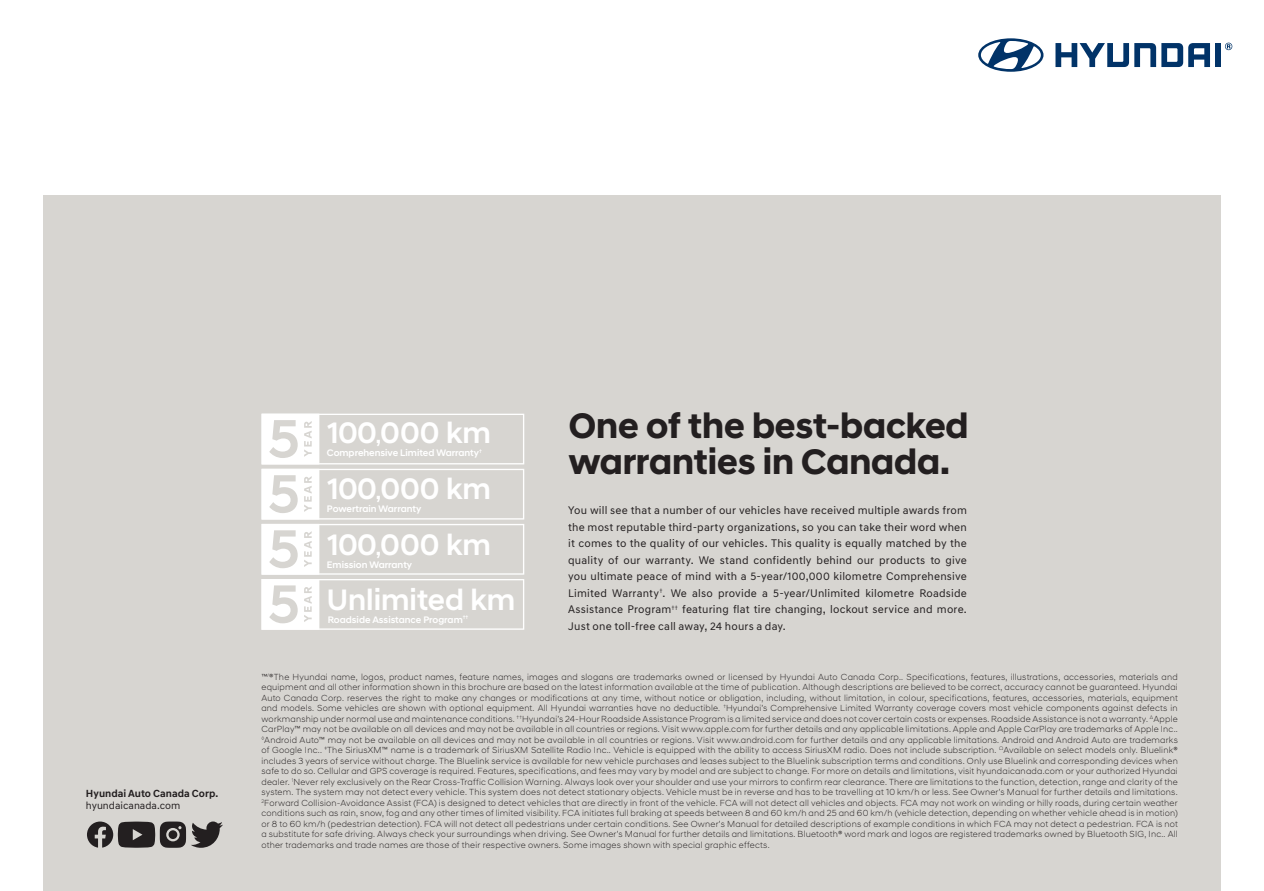
<style>
.page{position:relative;width:1264px;height:891px;background:#fff}
.page>*{position:absolute;margin:0;border:0;box-sizing:border-box;transform-origin:0 0}
.t1{font:700 36px/36px "Hyundai Sans Head";letter-spacing:-.005em;color:#231f20}
.t2{font:500 30.15px "Hyundai Sans Head";color:#fff}
.t3{font:11.25px/16.5px "Hyundai Sans Text";letter-spacing:.015em;color:#231f20;text-align:justify}
.t4{font:700 10.5px "Hyundai Sans Text";color:#231f20}
.t5{font:10.5px "Hyundai Sans Text";color:#231f20}
.t6{font:500 9.6px "Hyundai Sans Head";color:#fff}
.t7{font:300 9px/10.5px "Hyundai Sans Head";letter-spacing:.025em;color:#231f20;text-align:justify}
.t8{font:500 5.55px "Hyundai Sans Head";color:#fff}
.s1{font-size:20.85px}
</style>
<div class="page">
<div style="left:43px;top:195px;width:1178px;height:696px;background:#d7d5d1"></div>
<svg style="left:1055px;top:43px;width:155px;height:24px"></svg>
<div style="left:1215px;top:43px;width:6px;height:24px;background:#013368"></div>
<svg style="left:978px;top:38px;width:65px;height:34px"></svg>
<svg style="left:1225px;top:43px;width:7px;height:7px"></svg>
<svg style="left:261px;top:414px;width:263px;height:216px"></svg>
<svg style="left:87px;top:822px;width:136px;height:26px"></svg>
<p class="t4" style="left:86px;top:787px;width:134px">Hyundai Auto Canada Corp.</p>
<p class="t5" style="left:86px;top:799px;width:96px">hyundaicanada.com</p>
<p class="t2" style="left:327px;top:415px;width:165px">100<span class="s1">,</span>000 km</p>
<p class="t8" style="left:479px;top:448px;width:4px">†</p>
<p class="t6" style="left:327px;top:447px;width:154px">Comprehensive Limited Warranty</p>
<p class="t2" style="left:327px;top:471px;width:165px">100<span class="s1">,</span>000 km</p>
<p class="t6" style="left:327px;top:503px;width:96px">Powertrain Warranty</p>
<p class="t2" style="left:327px;top:526px;width:165px">100<span class="s1">,</span>000 km</p>
<p class="t6" style="left:327px;top:559px;width:87px">Emission Warranty</p>
<p class="t2" style="left:327px;top:582px;width:190px">Unlimited km</p>
<p class="t6" style="left:328px;top:614px;width:142px">Roadside Assistance Program<sup>††</sup></p>
<p class="t1" style="left:569px;top:408px;width:401px">One of the best-backed warranties in Canada.</p>
<p class="t3" style="left:568px;top:502px;width:400px">You will see that a number of our vehicles have received multiple awards from the most reputable third-party organizations, so you can take their word when it comes to the quality of our vehicles. This quality is equally matched by the quality of our warranty. We stand confidently behind our products to give you ultimate peace of mind with a 5-year/100,000 kilometre Comprehensive Limited Warranty<sup>†</sup>. We also provide a 5-year/Unlimited kilometre Roadside Assistance Program<sup>††</sup> featuring flat tire changing, lockout service and more.<br>Just one toll-free call away, 24 hours a day.</p>
<p class="t7" style="left:261px;top:671px;width:918px">™<sup>/</sup>®The Hyundai name, logos, product names, feature names, images and slogans are trademarks owned or licensed by Hyundai Auto Canada Corp.. Specifications, features, illustrations, accessories, materials and equipment and all other information shown in this brochure are based on the latest information available at the time of publication. Although descriptions are believed to be correct, accuracy cannot be guaranteed. Hyundai Auto Canada Corp. reserves the right to make any changes or modifications at any time, without notice or obligation, including, without limitation, in colour, specifications, features, accessories, materials, equipment and models. Some vehicles are shown with optional equipment. All Hyundai warranties have no deductible. <sup>†</sup>Hyundai’s Comprehensive Limited Warranty coverage covers most vehicle components against defects in workmanship under normal use and maintenance conditions. <sup>††</sup>Hyundai’s 24-Hour Roadside Assistance Program is a limited service and does not cover certain costs or expenses. Roadside Assistance is not a warranty. <sup>Δ</sup>Apple CarPlay™ may not be available on all devices and may not be available in all countries or regions. Visit www.apple.com for further details and any applicable limitations. Apple and Apple CarPlay are trademarks of Apple Inc..</p>
<p class="t7" style="left:261px;top:734px;width:918px"><sup>◊</sup>Android Auto™ may not be available on all devices and may not be available in all countries or regions. Visit www.android.com for further details and any applicable limitations. Android and Android Auto are trademarks of Google Inc.. <sup>‡</sup>The SiriusXM™ name is a trademark of SiriusXM Satellite Radio Inc.. Vehicle is equipped with the ability to access SiriusXM radio. Does not include subscription. <sup>Ω</sup>Available on select models only. Bluelink® includes 3 years of service without charge. The Bluelink service is available for new vehicle purchases and leases subject to the Bluelink subscription terms and conditions. Only use Bluelink and corresponding devices when safe to do so. Cellular and GPS coverage is required. Features, specifications, and fees may vary by model and are subject to change. For more on details and limitations, visit hyundaicanada.com or your authorized Hyundai dealer. <sup>1</sup>Never rely exclusively on the Rear Cross-Traffic Collision Warning. Always look over your shoulder and use your mirrors to confirm rear clearance. There are limitations to the function, detection, range and clarity of the system. The system may not detect every vehicle. This system does not detect stationary objects. Vehicle must be in reverse and has to be travelling at 10 km/h or less. See Owner’s Manual for further details and limitations.<br><sup>2</sup>Forward Collision-Avoidance Assist (FCA) is designed to detect vehicles that are directly in front of the vehicle. FCA will not detect all vehicles and objects. FCA may not work on winding or hilly roads, during certain weather conditions such as rain, snow, fog and any other times of limited visibility. FCA initiates full braking at speeds between 8 and 60 km/h and 25 and 60 km/h (vehicle detection, depending on whether vehicle ahead is in motion) or 8 to 60 km/h (pedestrian detection). FCA will not detect all pedestrians under certain conditions. See Owner’s Manual for detailed descriptions of example conditions in which FCA may not detect a pedestrian. FCA is not a substitute for safe driving. Always check your surroundings when driving. See Owner’s Manual for further details and limitations. Bluetooth® word mark and logos are registered trademarks owned by Bluetooth SIG, Inc.. All other trademarks and trade names are those of their respective owners. Some images shown with special graphic effects.</p>
</div>
